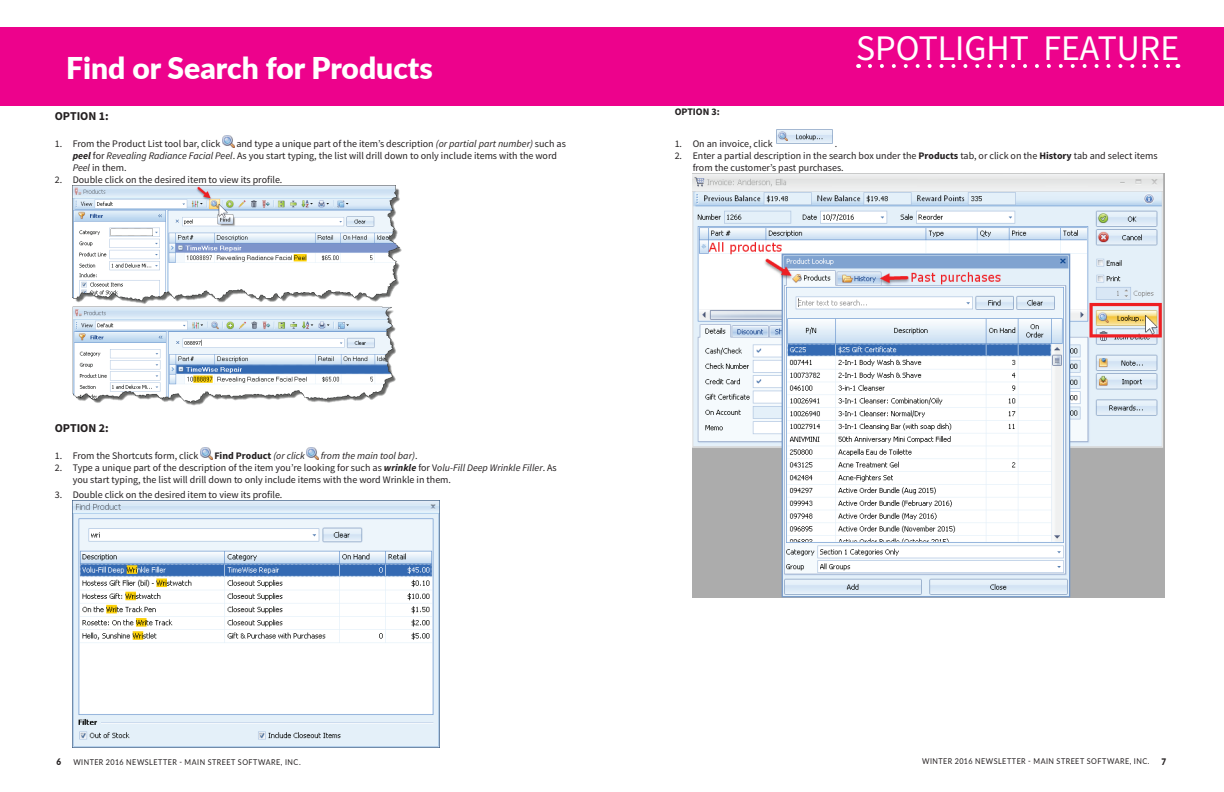
<style>
.page{position:relative;width:1224px;height:792px;background:#fff}
.page>*{position:absolute;margin:0;border:0;box-sizing:border-box;transform-origin:0 0}
.t1{font:36px "Source Sans Pro";color:#fff}
.t2{font:900 30px "Lato";color:#fff}
.t3{font:700 12px "Source Sans Pro";color:#231f20}
.t4{font:10px/12px "Source Sans Pro";color:#231f20}
.t5{font:700 10px "Source Sans Pro";color:#231f20}
.t6{font:italic 10px "Source Sans Pro";color:#231f20}
.t7{font:900 9px "Lato";color:#231f20;scale:.9 1}
.t8{font:8px "Lato";letter-spacing:.065em;color:#231f20;scale:.9 1}
.s1{font-style:italic}
.s2{font-weight:700;font-style:italic}
.s3{font-weight:400;font-style:italic}
.s4{font-style:normal}
.s5{font-weight:700}
</style>
<div class="page">
<div style="left:0;top:27px;width:1224px;height:79px;background:#ed028c"></div>
<svg style="left:870px;top:64px;width:308px;height:4px"></svg>
<svg style="left:222px;top:136px;width:12px;height:11px"></svg>
<img style="left:73px;top:185px;width:328px;height:220px">
<svg style="left:200px;top:448px;width:12px;height:11px"></svg>
<svg style="left:307px;top:448px;width:12px;height:11px"></svg>
<img style="left:73px;top:500px;width:367px;height:248px">
<img style="left:777px;top:129px;width:56px;height:15px">
<img style="left:693px;top:173px;width:472px;height:424px">
<h2 class="t2" style="left:66px;top:46px;width:368px">Find or Search for Products</h2>
<p class="t3" style="left:55px;top:108px;width:56px">OPTION 1:</p>
<p class="t4" style="left:55px;top:138px;width:167px">1. From the Product List tool bar, click</p>
<p class="t4" style="left:73px;top:138px;width:495px;text-indent:164px">and type a unique part of the item’s description <span class="s1">(or partial part number)</span> such as <span class="s2">peel</span> for <span class="s1">Revealing Radiance Facial Peel</span>. As you start typing, the list will drill down to only include items with the word<br><span class="s1">Peel</span> in them.</p>
<p class="t4" style="left:55px;top:174px;width:229px">2. Double click on the desired item to view its profile.</p>
<p class="t3" style="left:55px;top:420px;width:56px">OPTION 2:</p>
<p class="t4" style="left:55px;top:450px;width:145px">1. From the Shortcuts form, click</p>
<p class="t5" style="left:214px;top:450px;width:92px">Find Product <span class="s3">(or click</span></p>
<p class="t6" style="left:321px;top:450px;width:98px">from the main tool bar)<span class="s4">.</span></p>
<p class="t4" style="left:73px;top:462px;width:486px;text-indent:-18px">2. Type a unique part of the description of the item you’re looking for such as <span class="s2">wrinkle</span> for V<span class="s1">olu-Fill Deep Wrinkle Filler</span>. As you start typing, the list will drill down to only include items with the word Wrinkle in them.</p>
<p class="t4" style="left:55px;top:489px;width:229px">3. Double click on the desired item to view its profile.</p>
<h1 class="t1" style="left:856px;top:26px;width:325px">SPOTLIGHT FEATURE</h1>
<p class="t5" style="left:675px;top:105px;width:47px">OPTION 3:</p>
<p class="t4" style="left:675px;top:138px;width:100px">1. On an invoice, click</p>
<p class="t4" style="left:835px;top:138px;width:4px">.</p>
<p class="t4" style="left:693px;top:150px;width:466px;text-indent:-18px">2. Enter a partial description in the search box under the <span class="s5">Products</span> tab, or click on the <span class="s5">History</span> tab and select items from the customer’s past purchases.</p>
<p class="t7" style="left:57px;top:755px;width:7px">6</p>
<p class="t8" style="left:73px;top:756px;width:254px">WINTER 2016 NEWSLETTER - MAIN STREET SOFTWARE, INC.</p>
<p class="t8" style="left:922px;top:756px;width:254px">WINTER 2016 NEWSLETTER - MAIN STREET SOFTWARE, INC.</p>
<p class="t7" style="left:1161px;top:755px;width:7px">7</p>
</div>
